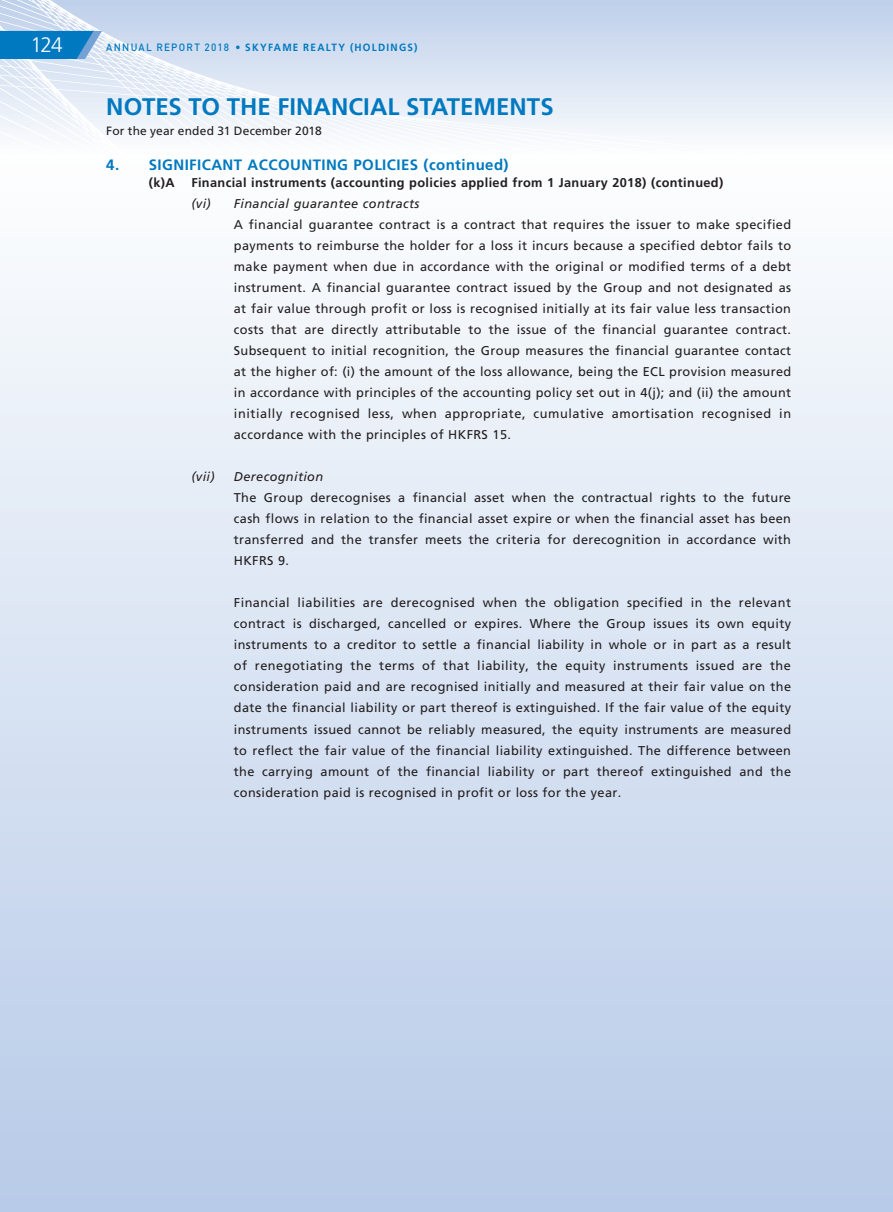
<style>
.page{position:relative;width:893px;height:1212px;background:#fff}
.page>*{position:absolute;margin:0;border:0;box-sizing:border-box;transform-origin:0 0}
.t1{font:700 24px "Frutiger LT Std";color:#0079c0}
.t2{font:300 21px "Frutiger LT Std";color:#fff}
.t3{font:700 15px "Frutiger LT Std";letter-spacing:.03em;color:#0079c0}
.t4{font:12.75px/21px "Frutiger LT Std";letter-spacing:.03em;color:#231f20;text-align:justify}
.t5{font:700 12.75px "Frutiger LT Std";letter-spacing:.03em;color:#231f20}
.t6{font:italic 12.75px "Frutiger LT Std";letter-spacing:.03em;color:#231f20}
.t7{font:12px "Frutiger LT Std";letter-spacing:.015em;color:#231f20}
.t8{font:700 10.5px "Frutiger LT Std";letter-spacing:.125em;color:#0079c0;scale:.95 1}
.s1{font-family:"DIN Pro";font-weight:500}
.s2{font-weight:300}
</style>
<div class="page">
<div style="left:0;top:157px;width:893px;height:1055px;background:linear-gradient(to bottom,#fdfefe,#b6c9e7)"></div>
<svg style="left:198px;top:0;width:695px;height:135px;background:#d9e3f2"></svg>
<svg style="left:0;top:0;width:198px;height:135px"></svg>
<h2 class="t2" style="left:31px;top:33px;width:34px">124</h2>
<p class="t8" style="left:106px;top:41px;width:329px"><span class="s1">ANNUAL REPORT 2018</span> <span class="s2">•</span> SKYFAME REALTY (HOLDINGS)</p>
<h1 class="t1" style="left:106px;top:92px;width:449px">NOTES TO THE FINANCIAL STATEMENTS</h1>
<p class="t7" style="left:106px;top:123px;width:217px">For the year ended 31 December 2018</p>
<p class="t3" style="left:106px;top:156px;width:404px">4. SIGNIFICANT ACCOUNTING POLICIES (continued)</p>
<p class="t5" style="left:149px;top:175px;width:27px">(k)A</p>
<p class="t5" style="left:191px;top:175px;width:533px">Financial instruments (accounting policies applied from 1 January 2018) (continued)</p>
<p class="t6" style="left:191px;top:197px;width:230px">(vi) Financial guarantee contracts</p>
<p class="t4" style="left:234px;top:215px;width:559px">A financial guarantee contract is a contract that requires the issuer to make specified payments to reimburse the holder for a loss it incurs because a specified debtor fails to make payment when due in accordance with the original or modified terms of a debt instrument. A financial guarantee contract issued by the Group and not designated as at fair value through profit or loss is recognised initially at its fair value less transaction costs that are directly attributable to the issue of the financial guarantee contract.<br>Subsequent to initial recognition, the Group measures the financial guarantee contact at the higher of: (i) the amount of the loss allowance, being the ECL provision measured in accordance with principles of the accounting policy set out in 4(j); and (ii) the amount initially recognised less, when appropriate, cumulative amortisation recognised in accordance with the principles of HKFRS 15.</p>
<p class="t6" style="left:191px;top:470px;width:25px">(vii)</p>
<p class="t6" style="left:234px;top:470px;width:91px">Derecognition</p>
<p class="t4" style="left:234px;top:488px;width:559px">The Group derecognises a financial asset when the contractual rights to the future cash flows in relation to the financial asset expire or when the financial asset has been transferred and the transfer meets the criteria for derecognition in accordance with HKFRS 9.</p>
<p class="t4" style="left:234px;top:593px;width:559px">Financial liabilities are derecognised when the obligation specified in the relevant contract is discharged, cancelled or expires. Where the Group issues its own equity instruments to a creditor to settle a financial liability in whole or in part as a result of renegotiating the terms of that liability, the equity instruments issued are the consideration paid and are recognised initially and measured at their fair value on the date the financial liability or part thereof is extinguished. If the fair value of the equity instruments issued cannot be reliably measured, the equity instruments are measured to reflect the fair value of the financial liability extinguished. The difference between the carrying amount of the financial liability or part thereof extinguished and the consideration paid is recognised in profit or loss for the year.</p>
</div>
